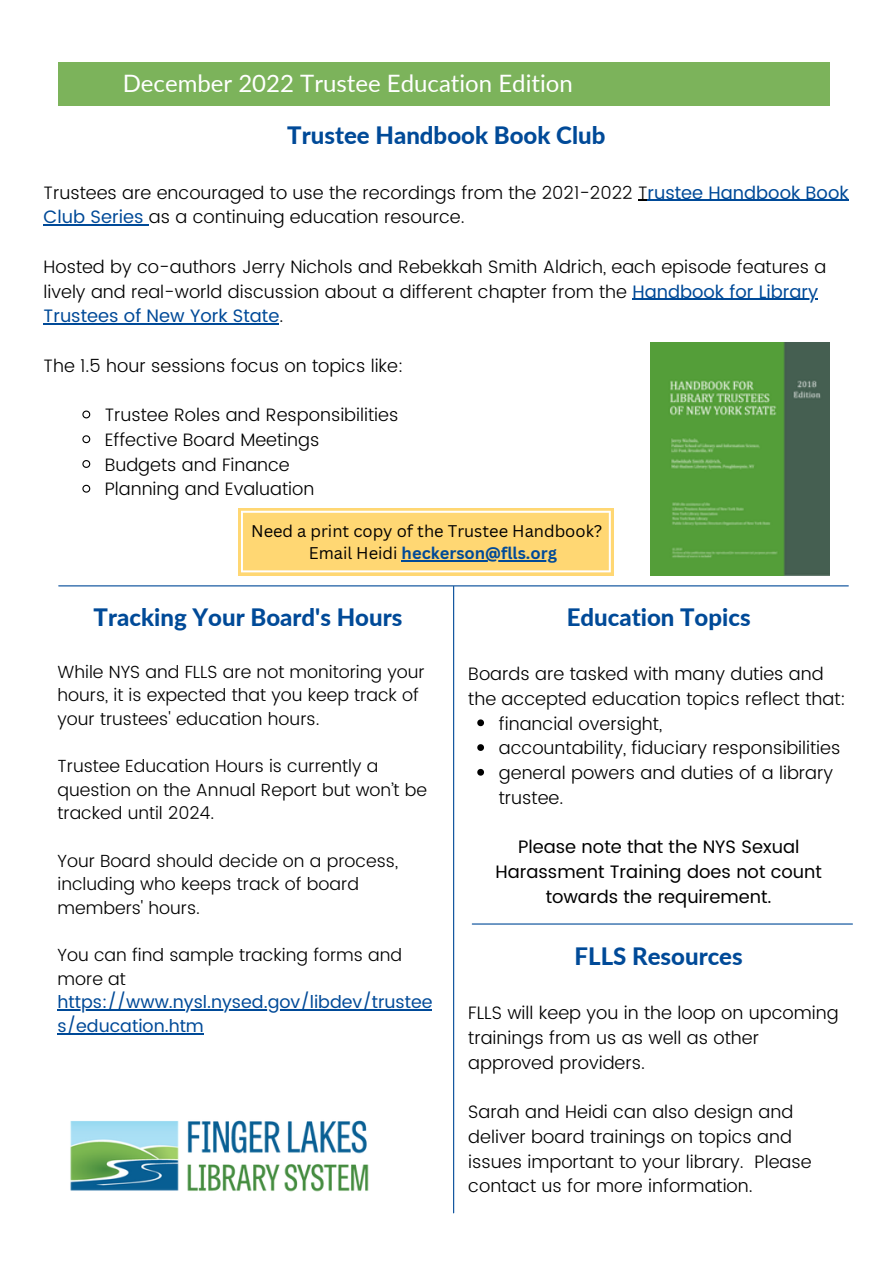
<style>
.page{position:relative;width:893px;height:1264px;background:#fff}
.page>*{position:absolute;margin:0;border:0;box-sizing:border-box;transform-origin:0 0}
.t1{font:800 24px "Lato";color:#004a98}
.t2{font:24px "Lato";color:#fff}
.t3{font:300 18px/24.8px "Poppins";color:#000}
.t4{font:18px/24.8px "Poppins";color:#000;text-align:center}
.t5{font:300 17.55px/23.5px "Poppins";color:#000}
.t6{font:17.55px/23.5px "Poppins";color:#004a98}
.t7{font:16.5px/22.5px "Canva Sans";color:#000}
.s1{font-weight:400;color:#004a98}
.s2{font-weight:700;color:#004a98}
</style>
<div class="page">
<div style="left:58px;top:62px;width:771px;height:44px;background:#7cb35b"></div>
<hr style="left:453px;top:586px;width:1px;height:626px;background:#004a98">
<hr style="left:59px;top:585px;width:789px;height:1px;background:#004a98">
<svg style="left:477px;top:719px;width:7px;height:7px"></svg>
<svg style="left:477px;top:744px;width:7px;height:7px"></svg>
<svg style="left:477px;top:769px;width:7px;height:6px"></svg>
<hr style="left:472px;top:923px;width:380px;height:1px;background:#004a98">
<svg style="left:238px;top:508px;width:375px;height:67px;background:#ffdb81"></svg>
<svg style="left:241px;top:511px;width:369px;height:61px;background:#fdd87c"></svg>
<img style="left:650px;top:343px;width:179px;height:232px">
<img style="left:70px;top:1120px;width:299px;height:72px">
<svg style="left:82px;top:410px;width:9px;height:9px"></svg>
<svg style="left:82px;top:435px;width:9px;height:9px"></svg>
<svg style="left:82px;top:460px;width:9px;height:8px"></svg>
<svg style="left:82px;top:484px;width:9px;height:9px"></svg>
<hr style="left:647px;top:200px;width:201px;height:1px;background:#004a98">
<hr style="left:44px;top:224px;width:105px;height:1px;background:#004a98">
<hr style="left:632px;top:299px;width:186px;height:1px;background:#004a98">
<hr style="left:44px;top:323px;width:235px;height:1px;background:#004a98">
<hr style="left:57px;top:1009px;width:375px;height:1px;background:#004a98">
<hr style="left:57px;top:1033px;width:147px;height:1px;background:#004a98">
<hr style="left:401px;top:560px;width:156px;height:1px;background:#004a98">
<h1 class="t2" style="left:123px;top:69px;width:451px">December 2022 Trustee Education Edition</h1>
<h1 class="t1" style="left:287px;top:120px;width:319px">Trustee Handbook Book Club</h1>
<p class="t3" style="left:44px;top:180px;width:806px">Trustees are encouraged to use the recordings from the 2021-2022 T<span class="s1">rustee Handbook Book<br>Club Series</span> as a continuing education resource.</p>
<p class="t3" style="left:44px;top:254px;width:784px">Hosted by co-authors Jerry Nichols and Rebekkah Smith Aldrich, each episode features a lively and real-world discussion about a different chapter from the <span class="s1">Handbook for Library<br>Trustees of New York State</span>.</p>
<p class="t3" style="left:44px;top:353px;width:361px">The 1.5 hour sessions focus on topics like:</p>
<p class="t3" style="left:105px;top:402px;width:295px">Trustee Roles and Responsibilities<br>Effective Board Meetings<br>Budgets and Finance<br>Planning and Evaluation</p>
<p class="t7" style="left:309px;top:519px;width:295px;text-indent:-58px">Need a print copy of the Trustee Handbook?<br>Email Heidi <span class="s2">heckerson@flls.org</span></p>
<h1 class="t1" style="left:94px;top:602px;width:310px">Tracking Your Board's Hours</h1>
<p class="t5" style="left:57px;top:660px;width:368px">While NYS and FLLS are not monitoring your hours, it is expected that you keep track of your trustees' education hours.</p>
<p class="t5" style="left:57px;top:754px;width:371px">Trustee Education Hours is currently a question on the Annual Report but won’t be tracked until 2024.</p>
<p class="t5" style="left:57px;top:848px;width:342px">Your Board should decide on a process, including who keeps track of board members' hours.</p>
<p class="t5" style="left:57px;top:943px;width:346px">You can find sample tracking forms and more at</p>
<p class="t6" style="left:57px;top:990px;width:376px">https://www.nysl.nysed.gov/libdev/trustee s/education.htm</p>
<h1 class="t1" style="left:566px;top:602px;width:185px">Education Topics</h1>
<p class="t3" style="left:468px;top:661px;width:379px">Boards are tasked with many duties and the accepted education topics reflect that:</p>
<p class="t3" style="left:499px;top:711px;width:343px">financial oversight,<br>accountability, fiduciary responsibilities general powers and duties of a library trustee.</p>
<p class="t4" style="left:495px;top:834px;width:328px">Please note that the NYS Sexual<br>Harassment Training does not count towards the requirement.</p>
<h1 class="t1" style="left:574px;top:941px;width:170px">FLLS Resources</h1>
<p class="t3" style="left:468px;top:1000px;width:372px">FLLS will keep you in the loop on upcoming trainings from us as well as other approved providers.</p>
<p class="t3" style="left:468px;top:1099px;width:345px">Sarah and Heidi can also design and deliver board trainings on topics and issues important to your library. Please contact us for more information.</p>
</div>
